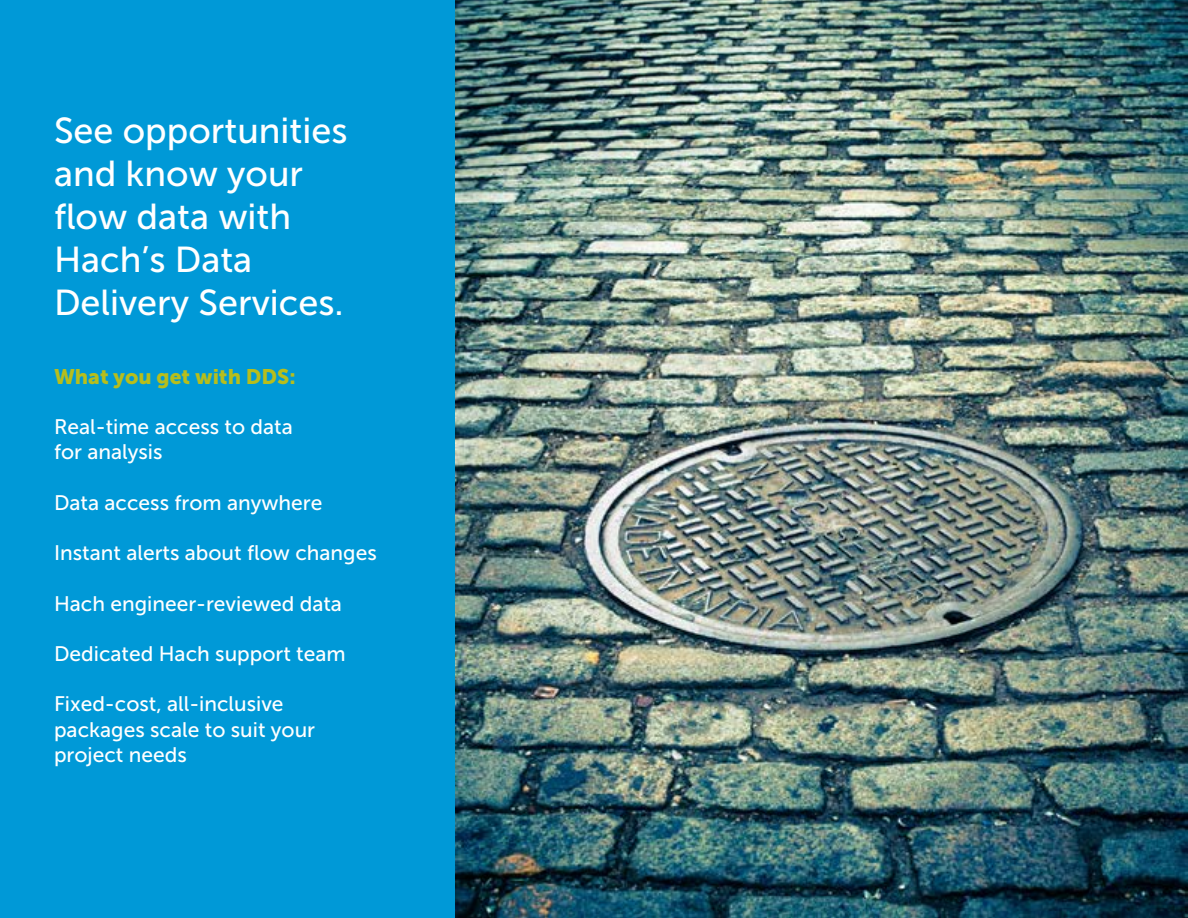
<style>
.page{position:relative;width:1188px;height:918px;background:#fff}
.page>*{position:absolute;margin:0;border:0;box-sizing:border-box;transform-origin:0 0}
.t1{font:36px/43.2px "Museo Sans 500";color:#fff}
.t2{font:21px/25.2px "Museo Sans 500";color:#fff}
.t3{font:21px "Museo Sans 900";color:#b7be1c}
</style>
<div class="page">
<div style="left:0;top:0;width:456px;height:918px;background:#0099d7"></div>
<img style="left:455px;top:1px;width:732px;height:917px">
<h1 class="t1" style="left:54px;top:109px;width:295px">See opportunities and know your flow data with<br>Hach’s Data<br>Delivery Services.</h1>
<p class="t3" style="left:54px;top:364px;width:243px">What you get with DDS:</p>
<p class="t2" style="left:54px;top:414px;width:240px">Real-time access to data for analysis</p>
<p class="t2" style="left:54px;top:490px;width:270px">Data access from anywhere</p>
<p class="t2" style="left:54px;top:540px;width:324px">Instant alerts about flow changes</p>
<p class="t2" style="left:54px;top:591px;width:290px">Hach engineer-reviewed data</p>
<p class="t2" style="left:54px;top:641px;width:293px">Dedicated Hach support team</p>
<p class="t2" style="left:54px;top:692px;width:263px">Fixed-cost, all-inclusive packages scale to suit your project needs</p>
</div>
